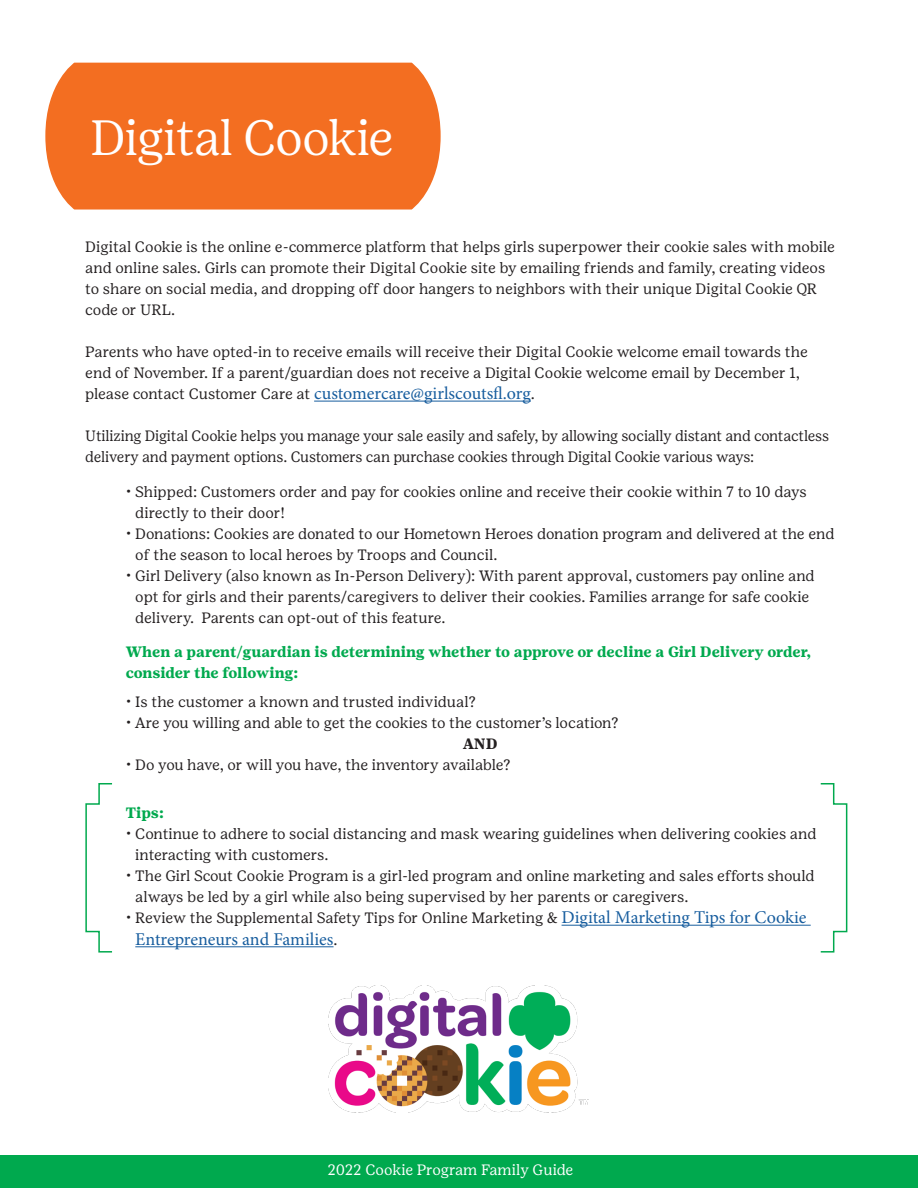
<style>
.page{position:relative;width:918px;height:1188px;background:#fff}
.page>*{position:absolute;margin:0;border:0;box-sizing:border-box;transform-origin:0 0}
.t1{font:300 49.5px "Girl Scout Display";color:#fff}
.t2{font:18px "Minion Pro";letter-spacing:-.005em;color:#175d9e}
.t3{font:15px/21px "Girl Scout Text";letter-spacing:-.01em;color:#231f20}
.t4{font:700 15px/21px "Girl Scout Text";color:#00a94e}
.t5{font:15px "Girl Scout Text";color:#fff}
.t6{font:700 15px "Girl Scout Text";color:#231f20}
.s1{font-family:"Girl Scout Text";font-size:15px;color:#231f20}
.s2{font-family:"Minion Pro";font-size:18px;color:#175d9e}
</style>
<div class="page">
<hr style="left:314px;top:401px;width:217px;height:1px;background:#175d9e">
<hr style="left:562px;top:925px;width:249px;height:1px;background:#175d9e">
<hr style="left:135px;top:946px;width:199px;height:1px;background:#175d9e">
<div style="left:45px;top:63px;width:396px;height:147px;background:#f36e21"></div>
<div style="left:0;top:1156px;width:918px;height:32px;background:#00a94e"></div>
<img style="left:328px;top:986px;width:260px;height:126px">
<svg style="left:85px;top:783px;width:28px;height:170px"></svg>
<svg style="left:820px;top:783px;width:28px;height:170px"></svg>
<p class="t1" style="left:91px;top:109px;width:304px">Digital Cookie</p>
<p class="t3" style="left:85px;top:236px;width:751px">Digital Cookie is the online e-commerce platform that helps girls superpower their cookie sales with mobile and online sales. Girls can promote their Digital Cookie site by emailing friends and family, creating videos to share on social media, and dropping off door hangers to neighbors with their unique Digital Cookie QR code or URL.</p>
<p class="t3" style="left:85px;top:341px;width:724px">Parents who have opted-in to receive emails will receive their Digital Cookie welcome email towards the end of November. If a parent/guardian does not receive a Digital Cookie welcome email by December 1,</p>
<p class="t2" style="left:85px;top:381px;width:451px"><span class="s1">please contact Customer Care at</span> customercare@girlscoutsfl.org<span class="s1">.</span></p>
<p class="t3" style="left:85px;top:426px;width:745px">Utilizing Digital Cookie helps you manage your sale easily and safely, by allowing socially distant and contactless delivery and payment options. Customers can purchase cookies through Digital Cookie various ways:</p>
<p class="t3" style="left:135px;top:481px;width:673px;text-indent:-9px">• Shipped: Customers order and pay for cookies online and receive their cookie within 7 to 10 days directly to their door!</p>
<p class="t3" style="left:135px;top:523px;width:701px;text-indent:-9px">• Donations: Cookies are donated to our Hometown Heroes donation program and delivered at the end of the season to local heroes by Troops and Council.</p>
<p class="t3" style="left:135px;top:565px;width:681px;text-indent:-9px">• Girl Delivery (also known as In-Person Delivery): With parent approval, customers pay online and opt for girls and their parents/caregivers to deliver their cookies. Families arrange for safe cookie delivery. Parents can opt-out of this feature.</p>
<p class="t4" style="left:126px;top:641px;width:687px">When a parent/guardian is determining whether to approve or decline a Girl Delivery order, consider the following:</p>
<p class="t3" style="left:126px;top:691px;width:351px">• Is the customer a known and trusted individual?</p>
<p class="t3" style="left:126px;top:712px;width:494px">• Are you willing and able to get the cookies to the customer’s location?</p>
<p class="t6" style="left:463px;top:735px;width:36px">AND</p>
<p class="t3" style="left:126px;top:754px;width:386px">• Do you have, or will you have, the inventory available?</p>
<p class="t4" style="left:126px;top:802px;width:39px">Tips:</p>
<p class="t3" style="left:135px;top:823px;width:683px;text-indent:-9px">• Continue to adhere to social distancing and mask wearing guidelines when delivering cookies and interacting with customers.</p>
<p class="t3" style="left:135px;top:865px;width:681px;text-indent:-9px">• The Girl Scout Cookie Program is a girl-led program and online marketing and sales efforts should always be led by a girl while also being supervised by her parents or caregivers.</p>
<p class="t3" style="left:126px;top:908px;width:682px">• Review the Supplemental Safety Tips for Online Marketing &amp; <span class="s2">Digital Marketing Tips for Cookie</span></p>
<p class="t2" style="left:135px;top:927px;width:204px">Entrepreneurs and Families<span class="s1">.</span></p>
<p class="t5" style="left:327px;top:1161px;width:248px">2022 Cookie Program Family Guide</p>
</div>
